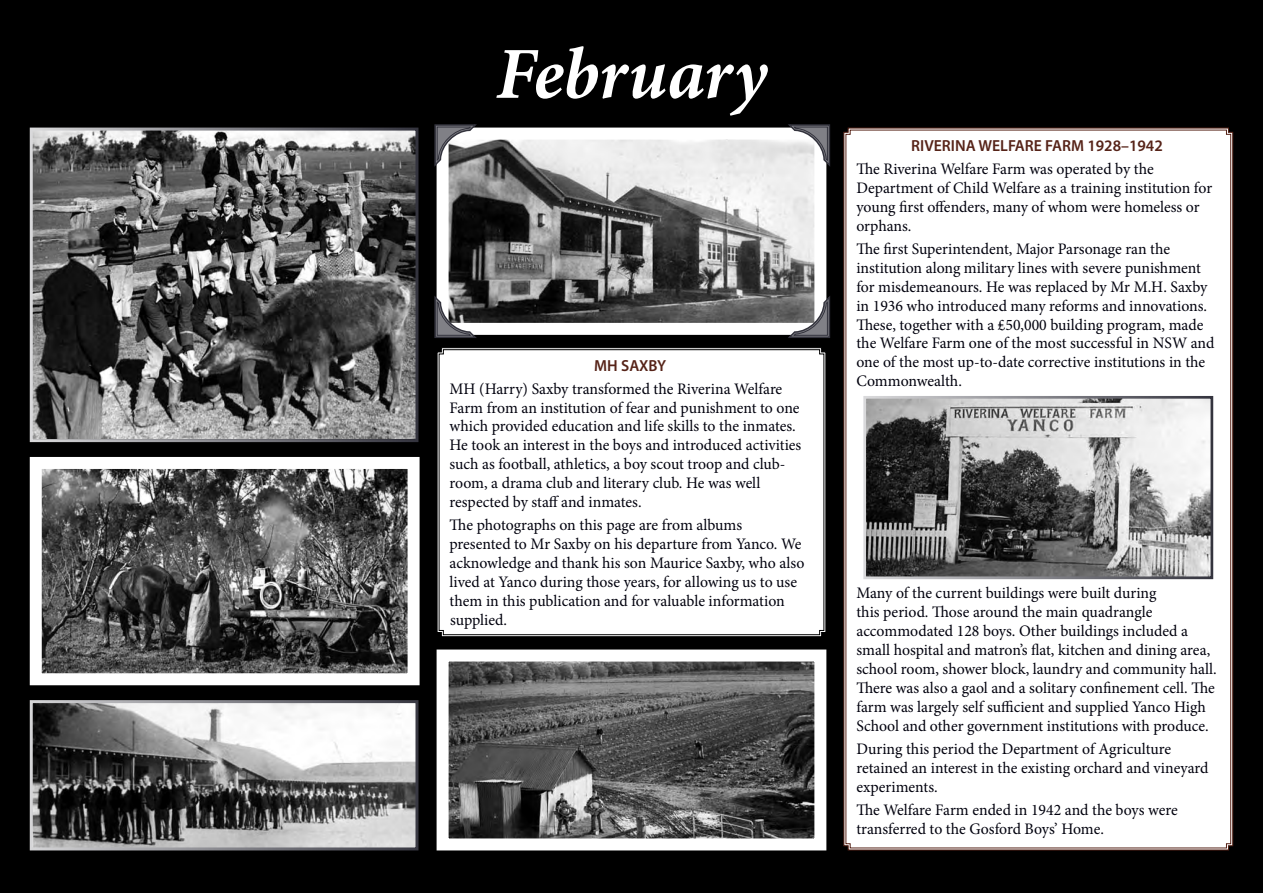
<style>
.page{position:relative;width:1263px;height:893px;background:#000}
.page>*{position:absolute;margin:0;border:0;box-sizing:border-box;transform-origin:0 0}
.t1{font:italic 700 73.5px "Minion Pro";letter-spacing:-.005em;color:#fff}
.t2{font:16.05px/18.9px "Minion Pro";letter-spacing:-.005em;color:#00000d}
.t3{font:600 16.05px "Myriad Pro";color:#562318}
</style>
<div class="page">
<div style="left:845px;top:129px;width:387px;height:720px;background:#fff"></div>
<svg style="left:436px;top:127px;width:391px;height:208px"></svg>
<svg style="left:786px;top:294px;width:44px;height:44px"></svg>
<svg style="left:786px;top:124px;width:44px;height:45px"></svg>
<svg style="left:434px;top:124px;width:45px;height:45px"></svg>
<svg style="left:434px;top:294px;width:45px;height:44px"></svg>
<div style="left:438px;top:349px;width:387px;height:287px;background:#fff"></div>
<svg style="left:29px;top:127px;width:390px;height:316px"></svg>
<svg style="left:436px;top:649px;width:391px;height:202px"></svg>
<svg style="left:29px;top:700px;width:390px;height:151px"></svg>
<svg style="left:29px;top:456px;width:391px;height:230px"></svg>
<svg style="left:862px;top:395px;width:352px;height:185px"></svg>
<h1 class="t1" style="left:496px;top:22px;width:273px">February</h1>
<p class="t3" style="left:594px;top:355px;width:73px">MH SAXBY</p>
<p class="t2" style="left:450px;top:379px;width:353px">MH (Harry) Saxby transformed the Riverina Welfare Farm from an institution of fear and punishment to one which provided education and life skills to the inmates.<br>He took an interest in the boys and introduced activities such as football, athletics, a boy scout troop and club&shy;room, a drama club and literary club. He was well respected by staff and inmates.</p>
<p class="t2" style="left:450px;top:516px;width:356px">The photographs on this page are from albums presented to Mr Saxby on his departure from Yanco. We acknowledge and thank his son Maurice Saxby, who also lived at Yanco during those years, for allowing us to use them in this publication and for valuable information supplied.</p>
<p class="t3" style="left:911px;top:135px;width:253px">RIVERINA WELFARE FARM 1928–1942</p>
<p class="t2" style="left:856px;top:160px;width:357px">The Riverina Welfare Farm was operated by the Department of Child Welfare as a training institution for young first offenders, many of whom were homeless or orphans.</p>
<p class="t2" style="left:856px;top:239px;width:360px">The first Superintendent, Major Parsonage ran the institution along military lines with severe punishment for misdemeanours. He was replaced by Mr M.H. Saxby in 1936 who introduced many reforms and innovations.<br>These, together with a ₤50,000 building program, made the Welfare Farm one of the most successful in NSW and one of the most up-to-date corrective institutions in the Commonwealth.</p>
<p class="t2" style="left:856px;top:584px;width:362px">Many of the current buildings were built during<br>this period. Those around the main quadrangle accommodated 128 boys. Other buildings included a small hospital and matron’s flat, kitchen and dining area, school room, shower block, laundry and community hall.<br>There was also a gaol and a solitary confinement cell. The farm was largely self sufficient and supplied Yanco High School and other government institutions with produce.</p>
<p class="t2" style="left:856px;top:739px;width:354px">During this period the Department of Agriculture retained an interest in the existing orchard and vineyard experiments.</p>
<p class="t2" style="left:856px;top:800px;width:323px">The Welfare Farm ended in 1942 and the boys were transferred to the Gosford Boys’ Home.</p>
</div>
